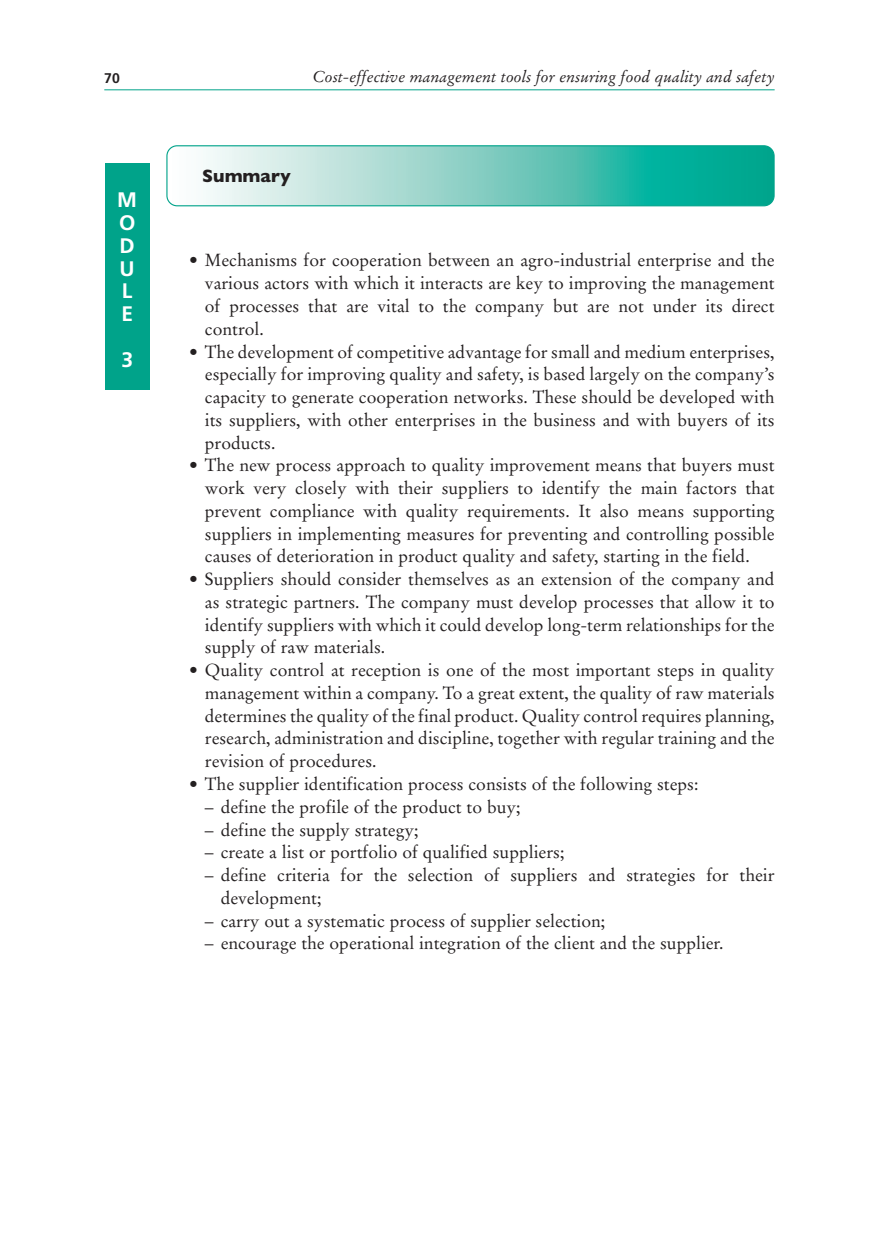
<style>
.page{position:relative;width:874px;height:1241px;background:#fff}
.page>*{position:absolute;margin:0;border:0;box-sizing:border-box;transform-origin:0 0}
.t1{font:700 21px/22.8px "Frutiger LT Std";color:#fff}
.t2{font:700 18.03px "Gill Sans";color:#231f20}
.BulletList_1{font:17.5px/22.8px "Stempel Garamond LT Std";color:#231f20;text-align:justify}
.BulletList_2{font:17.5px/22.8px "Stempel Garamond LT Std";color:#231f20}
.t3{font:italic 15.75px "Stempel Garamond LT Std";color:#231f20}
.t4{font:700 14px "Frutiger LT Std";color:#231f20}
</style>
<div class="page">
<hr style="left:104px;top:89px;width:670px;height:1px;background:#00a38a">
<div style="left:105px;top:163px;width:44px;height:226px;background:#00a38a"></div>
<svg style="left:168px;top:146px;width:605px;height:60px;background:#7ccfc4"></svg>
<div style="left:166px;top:145px;width:608px;height:61px;border:1px solid #00a38a;border-radius:10px"></div>
<p class="t4" style="left:104px;top:69px;width:17px">70</p>
<p class="t3" style="left:312px;top:67px;width:463px">Cost-effective management tools for ensuring food quality and safety</p>
<p class="t1" style="left:117px;top:189px;width:21px">M<br>O<br>D<br>U<br>L<br>E</p>
<p class="t1" style="left:121px;top:348px;width:13px">3</p>
<p class="t2" style="left:202px;top:165px;width:90px">Summary</p>
<p class="BulletList_1" style="left:205px;top:249px;width:571px;text-indent:-16px">• Mechanisms for cooperation between an agro-industrial enterprise and the various actors with which it interacts are key to improving the management of processes that are vital to the company but are not under its direct control.</p>
<p class="BulletList_1" style="left:205px;top:340px;width:571px;text-indent:-16px">• The development of competitive advantage for small and medium enterprises, especially for improving quality and safety, is based largely on the company’s capacity to generate cooperation networks. These should be developed with its suppliers, with other enterprises in the business and with buyers of its products.</p>
<p class="BulletList_1" style="left:205px;top:454px;width:571px;text-indent:-16px">• The new process approach to quality improvement means that buyers must work very closely with their suppliers to identify the main factors that prevent compliance with quality requirements. It also means supporting suppliers in implementing measures for preventing and controlling possible causes of deterioration in product quality and safety, starting in the field.</p>
<p class="BulletList_1" style="left:205px;top:568px;width:571px;text-indent:-16px">• Suppliers should consider themselves as an extension of the company and as strategic partners. The company must develop processes that allow it to identify suppliers with which it could develop long-term relationships for the supply of raw materials.</p>
<p class="BulletList_1" style="left:205px;top:659px;width:571px;text-indent:-16px">• Quality control at reception is one of the most important steps in quality management within a company. To a great extent, the quality of raw materials determines the quality of the final product. Quality control requires planning, research, administration and discipline, together with regular training and the revision of procedures.</p>
<p class="BulletList_1" style="left:189px;top:772px;width:510px">• The supplier identification process consists of the following steps:</p>
<p class="BulletList_2" style="left:205px;top:795px;width:317px">– define the profile of the product to buy;</p>
<p class="BulletList_2" style="left:205px;top:818px;width:215px">– define the supply strategy;</p>
<p class="BulletList_2" style="left:205px;top:841px;width:361px">– create a list or portfolio of qualified suppliers;</p>
<p class="BulletList_2" style="left:220px;top:863px;width:555px;text-indent:-16px">– define criteria for the selection of suppliers and strategies for their development;</p>
<p class="BulletList_2" style="left:205px;top:909px;width:401px">– carry out a systematic process of supplier selection;</p>
<p class="BulletList_2" style="left:205px;top:932px;width:520px">– encourage the operational integration of the client and the supplier.</p>
</div>
